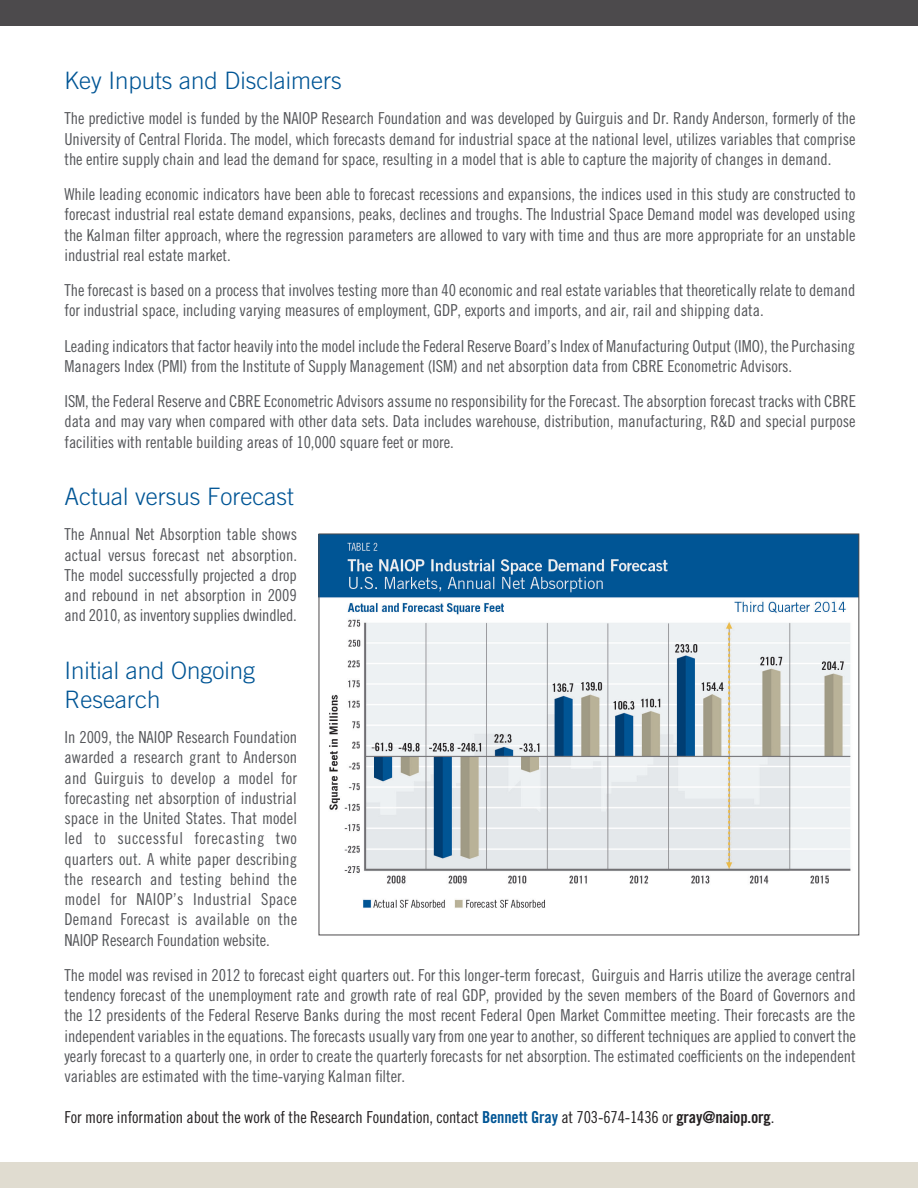
<style>
.page{position:relative;width:918px;height:1188px;background:#fff}
.page>*{position:absolute;margin:0;border:0;box-sizing:border-box;transform-origin:0 0}
.t1{font:300 24px/28.8px "Trade Gothic LT Std";color:#005595}
.t2{font:16.5px/20.2px "Trade Gothic LT Std Cn 18";letter-spacing:-.005em;color:#545559;text-align:justify}
.t3{font:16.5px "Trade Gothic LT Std Cn 18";letter-spacing:-.005em;color:#231f20}
.s1{font-family:"Trade Gothic LT Std Bd Cn 20";color:#005595}
.s2{font-family:"Trade Gothic LT Std Bd Cn 20"}
</style>
<div class="page">
<div style="left:0;top:1163px;width:918px;height:25px;background:#e0dcd0"></div>
<img style="left:321px;top:536px;width:536px;height:372px">
<div style="left:0;top:0;width:918px;height:25px;background:#4c4a4c"></div>
<h1 class="t1" style="left:64px;top:66px;width:279px">Key Inputs and Disclaimers</h1>
<p class="t2" style="left:64px;top:108px;width:793px">The predictive model is funded by the NAIOP Research Foundation and was developed by Guirguis and Dr. Randy Anderson, formerly of the University of Central Florida. The model, which forecasts demand for industrial space at the national level, utilizes variables that comprise the entire supply chain and lead the demand for space, resulting in a model that is able to capture the majority of changes in demand.</p>
<p class="t2" style="left:64px;top:184px;width:793px">While leading economic indicators have been able to forecast recessions and expansions, the indices used in this study are constructed to forecast industrial real estate demand expansions, peaks, declines and troughs. The Industrial Space Demand model was developed using the Kalman filter approach, where the regression parameters are allowed to vary with time and thus are more appropriate for an unstable industrial real estate market.</p>
<p class="t2" style="left:64px;top:280px;width:793px">The forecast is based on a process that involves testing more than 40 economic and real estate variables that theoretically relate to demand for industrial space, including varying measures of employment, GDP, exports and imports, and air, rail and shipping data.</p>
<p class="t2" style="left:64px;top:335px;width:792px">Leading indicators that factor heavily into the model include the Federal Reserve Board’s Index of Manufacturing Output (IMO), the Purchasing<br>Managers Index (PMI) from the Institute of Supply Management (ISM) and net absorption data from CBRE Econometric Advisors.</p>
<p class="t2" style="left:64px;top:391px;width:793px">ISM, the Federal Reserve and CBRE Econometric Advisors assume no responsibility for the Forecast. The absorption forecast tracks with CBRE data and may vary when compared with other data sets. Data includes warehouse, distribution, manufacturing, R&amp;D and special purpose facilities with rentable building areas of 10,000 square feet or more.</p>
<h1 class="t1" style="left:64px;top:482px;width:231px">Actual versus Forecast</h1>
<p class="t2" style="left:64px;top:524px;width:234px">The Annual Net Absorption table shows actual versus forecast net absorption.<br>The model successfully projected a drop and rebound in net absorption in 2009 and 2010, as inventory supplies dwindled.</p>
<h1 class="t1" style="left:64px;top:656px;width:192px">Initial and Ongoing<br>Research</h1>
<p class="t2" style="left:64px;top:727px;width:234px">In 2009, the NAIOP Research Foundation awarded a research grant to Anderson and Guirguis to develop a model for forecasting net absorption of industrial space in the United States. That model led to successful forecasting two quarters out. A white paper describing the research and testing behind the model for NAIOP’s Industrial Space Demand Forecast is available on the NAIOP Research Foundation website.</p>
<p class="t2" style="left:64px;top:965px;width:793px">The model was revised in 2012 to forecast eight quarters out. For this longer-term forecast, Guirguis and Harris utilize the average central tendency forecast of the unemployment rate and growth rate of real GDP, provided by the seven members of the Board of Governors and the 12 presidents of the Federal Reserve Banks during the most recent Federal Open Market Committee meeting. Their forecasts are the independent variables in the equations. The forecasts usually vary from one year to another, so different techniques are applied to convert the yearly forecast to a quarterly one, in order to create the quarterly forecasts for net absorption. The estimated coefficients on the independent variables are estimated with the time-varying Kalman filter.</p>
<p class="t3" style="left:64px;top:1107px;width:711px">For more information about the work of the Research Foundation, contact <span class="s1">Bennett Gray</span> at 703-674-1436 or <span class="s2">gray@naiop.org</span>.</p>
</div>
